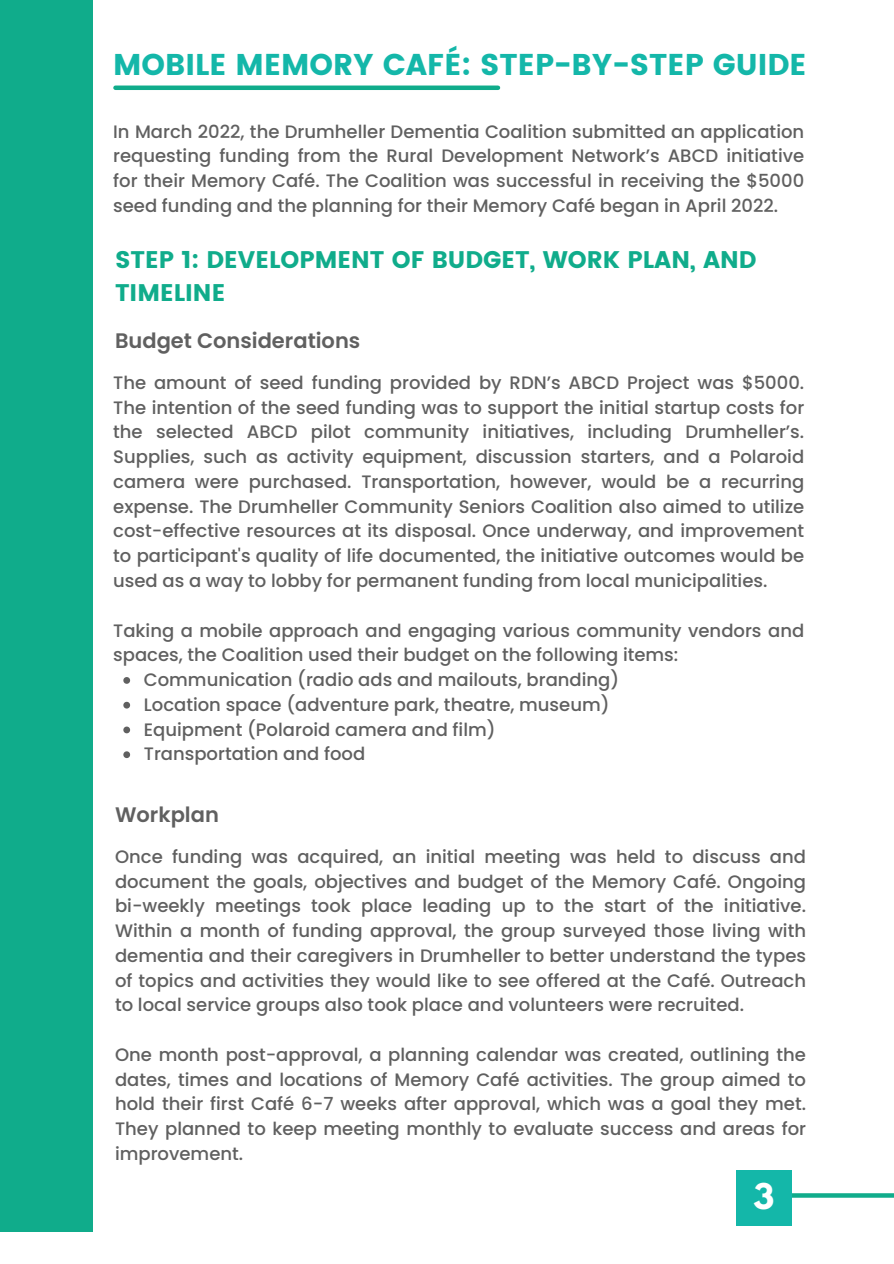
<style>
.page{position:relative;width:894px;height:1264px;background:#fff}
.page>*{position:absolute;margin:0;border:0;box-sizing:border-box;transform-origin:0 0}
.t1{font:700 31.35px "League Spartan";color:#fff}
.t2{font:30px "Poppins";color:#14b7a9}
.t3{font:24px/32.7px "Poppins";color:#10ac8b}
.t4{font:600 21px "Poppins";color:#606060}
.t5{font:500 18px/24.8px "Poppins";color:#606060;text-align:justify}
</style>
<div class="page">
<div style="left:0;top:0;width:92px;height:1231px;background:#10ac8b"></div>
<div style="left:115px;top:85px;width:383px;height:5px;background:#10ac8b"></div>
<svg style="left:791px;top:1177px;width:102px;height:35px"></svg>
<div style="left:735px;top:1169px;width:56px;height:55px;background:#14b7a9"></div>
<svg style="left:123px;top:677px;width:7px;height:6px"></svg>
<svg style="left:123px;top:701px;width:7px;height:7px"></svg>
<svg style="left:123px;top:726px;width:7px;height:7px"></svg>
<svg style="left:123px;top:751px;width:7px;height:7px"></svg>
<p class="t2" style="left:113px;top:47px;width:694px">MOBILE MEMORY CAFÉ: STEP-BY-STEP GUIDE</p>
<p class="t5" style="left:113px;top:119px;width:692px">In March 2022, the Drumheller Dementia Coalition submitted an application requesting funding from the Rural Development Network’s ABCD initiative for their Memory Café. The Coalition was successful in receiving the $5000 seed funding and the planning for their Memory Café began in April 2022.</p>
<p class="t3" style="left:115px;top:244px;width:643px">STEP 1: DEVELOPMENT OF BUDGET, WORK PLAN, AND<br>TIMELINE</p>
<h3 class="t4" style="left:115px;top:326px;width:247px">Budget Considerations</h3>
<h1 class="t5" style="left:113px;top:370px;width:692px">The amount of seed funding provided by RDN’s ABCD Project was $5000.<br>The intention of the seed funding was to support the initial startup costs for the selected ABCD pilot community initiatives, including Drumheller’s.<br>Supplies, such as activity equipment, discussion starters, and a Polaroid camera were purchased. Transportation, however, would be a recurring expense. The Drumheller Community Seniors Coalition also aimed to utilize cost-effective resources at its disposal. Once underway, and improvement to participant's quality of life documented, the initiative outcomes would be used as a way to lobby for permanent funding from local municipalities.</h1>
<h4 class="t5" style="left:113px;top:618px;width:692px">Taking a mobile approach and engaging various community vendors and spaces, the Coalition used their budget on the following items:</h4>
<h2 class="t5" style="left:144px;top:667px;width:477px">Communication (radio ads and mailouts, branding)</h2>
<h3 class="t5" style="left:144px;top:692px;width:467px">Location space (adventure park, theatre, museum)</h3>
<h4 class="t5" style="left:144px;top:717px;width:353px">Equipment (Polaroid camera and film)</h4>
<h4 class="t5" style="left:144px;top:741px;width:223px">Transportation and food</h4>
<h4 class="t4" style="left:115px;top:799px;width:105px">Workplan</h4>
<h4 class="t5" style="left:115px;top:844px;width:692px">Once funding was acquired, an initial meeting was held to discuss and document the goals, objectives and budget of the Memory Café. Ongoing bi-weekly meetings took place leading up to the start of the initiative.<br>Within a month of funding approval, the group surveyed those living with dementia and their caregivers in Drumheller to better understand the types of topics and activities they would like to see offered at the Café. Outreach to local service groups also took place and volunteers were recruited.</h4>
<p class="t5" style="left:115px;top:1042px;width:692px">One month post-approval, a planning calendar was created, outlining the dates, times and locations of Memory Café activities. The group aimed to hold their first Café 6-7 weeks after approval, which was a goal they met.<br>They planned to keep meeting monthly to evaluate success and areas for improvement.</p>
<p class="t1" style="left:753px;top:1180px;width:22px">3</p>
</div>
